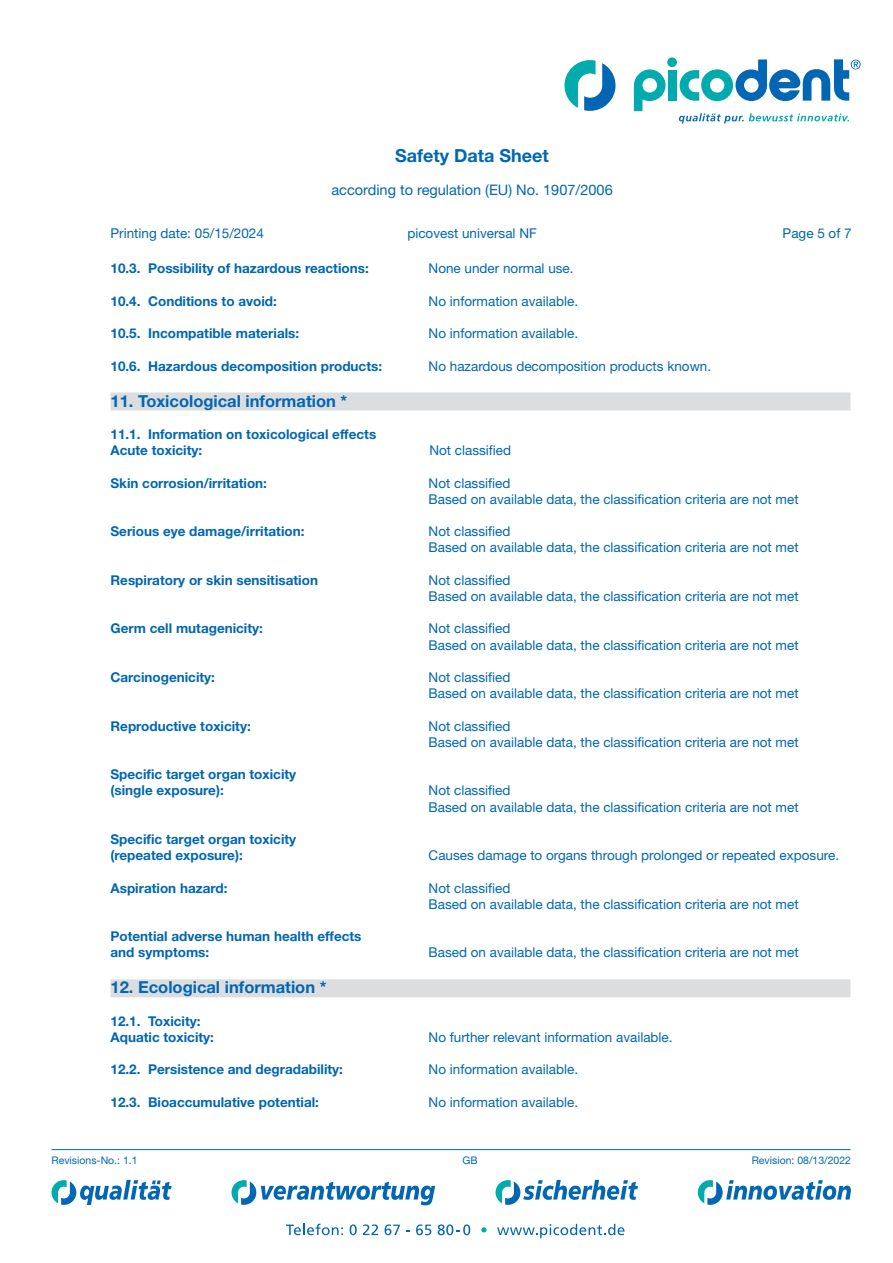
<style>
.page{position:relative;width:893px;height:1263px;background:#fff}
.page>*{position:absolute;margin:0;border:0;box-sizing:border-box;transform-origin:0 0}
.t1{font:700 18px "Helvetica Neue LT Std";color:#0166b3}
.t2{font:700 16.5px "Helvetica Neue LT Std";color:#0166b3}
.t3{font:14.55px "Helvetica Neue LT Std";color:#0166b3}
.t4{font:13.5px/16.2px "Helvetica Neue LT Std";color:#0166b3}
.t5{font:700 13.5px/16.2px "Helvetica Neue LT Std";color:#0166b3}
.t6{font:10.5px "Helvetica Neue LT Std";color:#0166b3}
</style>
<div class="page">
<svg style="left:52px;top:1180px;width:120px;height:25px"></svg>
<svg style="left:496px;top:1180px;width:142px;height:25px"></svg>
<svg style="left:698px;top:1180px;width:153px;height:25px"></svg>
<svg style="left:231px;top:1180px;width:204px;height:25px"></svg>
<svg style="left:286px;top:1224px;width:57px;height:11px"></svg>
<svg style="left:350px;top:1224px;width:7px;height:11px"></svg>
<svg style="left:363px;top:1224px;width:15px;height:11px"></svg>
<svg style="left:385px;top:1224px;width:15px;height:11px"></svg>
<svg style="left:416px;top:1224px;width:15px;height:11px"></svg>
<svg style="left:438px;top:1224px;width:32px;height:11px"></svg>
<svg style="left:481px;top:1227px;width:6px;height:5px"></svg>
<svg style="left:497px;top:1224px;width:127px;height:14px"></svg>
<svg style="left:634px;top:69px;width:32px;height:42px"></svg>
<div style="left:668px;top:70px;width:9px;height:31px;background:#00aaad"></div>
<div style="left:667px;top:57px;width:10px;height:10px;background:#00aaad;border-radius:50%"></div>
<svg style="left:564px;top:60px;width:51px;height:51px"></svg>
<svg style="left:679px;top:113px;width:170px;height:11px"></svg>
<svg style="left:680px;top:59px;width:181px;height:42px"></svg>
<hr style="left:52px;top:1149px;width:798px;height:1px;background:#0166b3">
<div style="left:111px;top:392px;width:739px;height:18px;background:#dcdddf"></div>
<div style="left:111px;top:979px;width:739px;height:18px;background:#dcdddf"></div>
<h1 class="t1" style="left:395px;top:144px;width:155px">Safety Data Sheet</h1>
<p class="t3" style="left:331px;top:181px;width:283px">according to regulation (EU) No. 1907/2006</p>
<p class="t4" style="left:111px;top:225px;width:155px">Printing date: 05/15/2024</p>
<p class="t4" style="left:407px;top:225px;width:131px">picovest universal NF</p>
<p class="t4" style="left:783px;top:225px;width:71px">Page 5 of 7</p>
<p class="t5" style="left:111px;top:260px;width:260px">10.3. Possibility of hazardous reactions:</p>
<p class="t4" style="left:429px;top:260px;width:147px">None under normal use.</p>
<p class="t5" style="left:111px;top:292px;width:168px">10.4. Conditions to avoid:</p>
<p class="t4" style="left:429px;top:293px;width:151px">No information available.</p>
<p class="t5" style="left:111px;top:325px;width:190px">10.5. Incompatible materials:</p>
<p class="t4" style="left:429px;top:325px;width:151px">No information available.</p>
<p class="t5" style="left:111px;top:357px;width:273px">10.6. Hazardous decomposition products:</p>
<p class="t4" style="left:429px;top:357px;width:284px">No hazardous decomposition products known.</p>
<p class="t2" style="left:111px;top:390px;width:238px">11. Toxicological information *</p>
<p class="t5" style="left:111px;top:426px;width:267px">11.1. Information on toxicological effects<br>Acute toxicity:</p>
<p class="t4" style="left:429px;top:442px;width:83px">Not classified</p>
<p class="t5" style="left:111px;top:474px;width:158px">Skin corrosion/irritation:</p>
<p class="t4" style="left:429px;top:474px;width:372px">Not classified<br>Based on available data, the classification criteria are not met</p>
<p class="t5" style="left:111px;top:523px;width:195px">Serious eye damage/irritation:</p>
<p class="t4" style="left:429px;top:523px;width:372px">Not classified<br>Based on available data, the classification criteria are not met</p>
<p class="t5" style="left:111px;top:571px;width:209px">Respiratory or skin sensitisation</p>
<p class="t4" style="left:429px;top:572px;width:372px">Not classified<br>Based on available data, the classification criteria are not met</p>
<p class="t5" style="left:111px;top:620px;width:154px">Germ cell mutagenicity:</p>
<p class="t4" style="left:429px;top:620px;width:372px">Not classified<br>Based on available data, the classification criteria are not met</p>
<p class="t5" style="left:111px;top:669px;width:106px">Carcinogenicity:</p>
<p class="t4" style="left:429px;top:669px;width:372px">Not classified<br>Based on available data, the classification criteria are not met</p>
<p class="t5" style="left:111px;top:717px;width:142px">Reproductive toxicity:</p>
<p class="t4" style="left:429px;top:717px;width:372px">Not classified<br>Based on available data, the classification criteria are not met</p>
<p class="t5" style="left:111px;top:766px;width:187px">Specific target organ toxicity (single exposure):</p>
<p class="t4" style="left:429px;top:782px;width:372px">Not classified<br>Based on available data, the classification criteria are not met</p>
<p class="t5" style="left:111px;top:831px;width:187px">Specific target organ toxicity (repeated exposure):</p>
<p class="t4" style="left:429px;top:847px;width:412px">Causes damage to organs through prolonged or repeated exposure.</p>
<p class="t5" style="left:111px;top:879px;width:118px">Aspiration hazard:</p>
<p class="t4" style="left:429px;top:879px;width:372px">Not classified<br>Based on available data, the classification criteria are not met</p>
<p class="t5" style="left:111px;top:928px;width:252px">Potential adverse human health effects and symptoms:</p>
<p class="t4" style="left:429px;top:944px;width:372px">Based on available data, the classification criteria are not met</p>
<p class="t2" style="left:111px;top:977px;width:217px">12. Ecological information *</p>
<p class="t5" style="left:111px;top:1012px;width:105px">12.1. Toxicity:<br>Aquatic toxicity:</p>
<p class="t4" style="left:429px;top:1029px;width:246px">No further relevant information available.</p>
<p class="t5" style="left:111px;top:1061px;width:234px">12.2. Persistence and degradability:</p>
<p class="t4" style="left:429px;top:1061px;width:151px">No information available.</p>
<p class="t5" style="left:111px;top:1093px;width:210px">12.3. Bioaccumulative potential:</p>
<p class="t4" style="left:429px;top:1094px;width:151px">No information available.</p>
<p class="t6" style="left:52px;top:1154px;width:88px">Revisions-No.: 1.1</p>
<p class="t6" style="left:462px;top:1154px;width:17px">GB</p>
<p class="t6" style="left:752px;top:1154px;width:101px">Revision: 08/13/2022</p>
</div>
